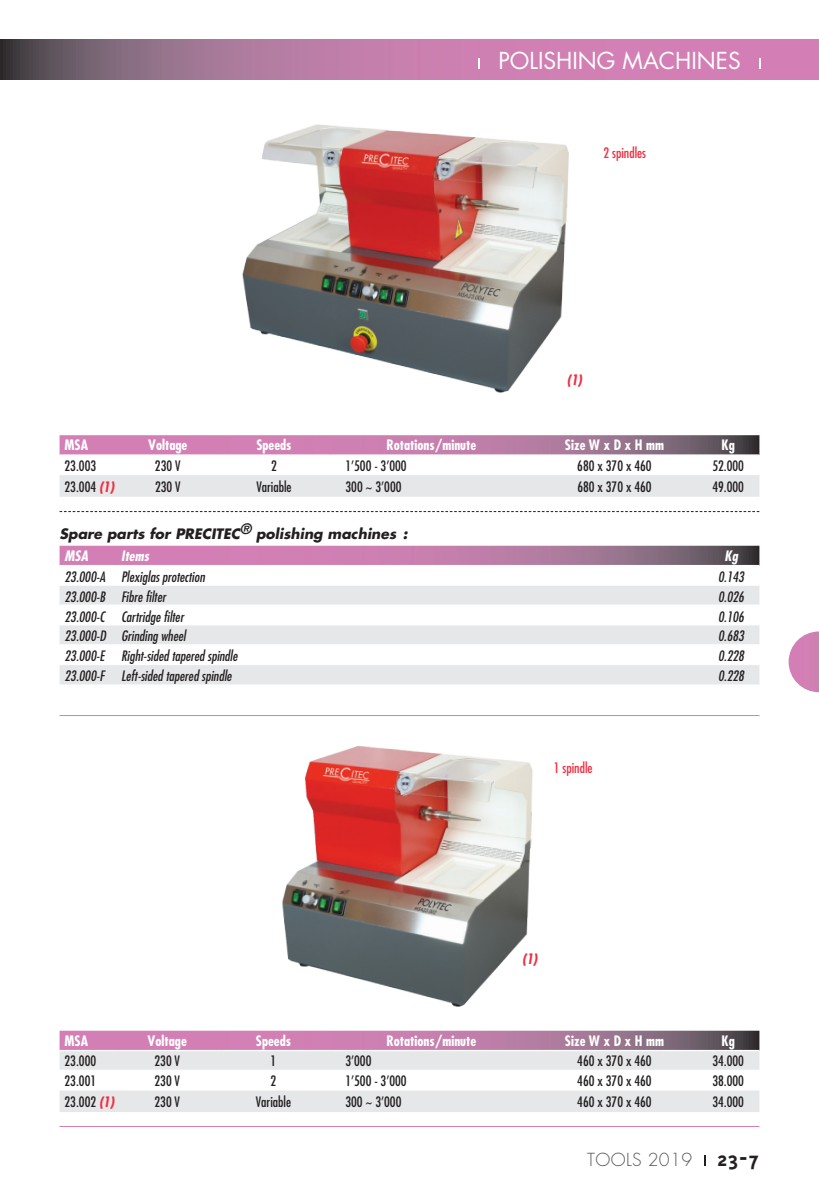
<style>
.page{position:relative;width:819px;height:1191px;background:#fff}
.page>*{position:absolute;margin:0;border:0;box-sizing:border-box;transform-origin:0 0}
.t1{font:22.75px "Futura";color:#fff}
.t2{font:300 17.5px "Futura";letter-spacing:.02em;color:#57585a}
.t3{font:condensed 14px "Futura";color:#231f20}
.t4{font:italic condensed 14px "Futura";color:#231f20}
.t5{font:700 condensed 14px "Futura";color:#fff}
.t6{font:italic 700 14px "Futura";color:#231f20}
.t7{font:condensed 14px "Futura";color:#ee2f41}
.t8{font:italic 700 condensed 14px "Futura";color:#fff}
.t9{font:italic 700 condensed 14px "Futura";color:#ee2f41}
.s1{font-weight:700;font-style:italic;color:#ee2f41}
.s2{font-family:"Triplex";font-weight:700;font-size:22.75px;color:#231f20}
</style>
<div class="page">
<svg style="left:0;top:40px;width:819px;height:39px;background:#b3769e"></svg>
<hr style="left:60px;top:1126px;width:699px;height:1px;background:#d37fb5">
<svg style="left:788px;top:631px;width:31px;height:61px"></svg>
<img style="left:282px;top:746px;width:251px;height:261px">
<svg style="left:60px;top:1030px;width:699px;height:20px;background:#b87da3"></svg>
<svg style="left:60px;top:1051px;width:699px;height:61px;fill:#e6e7e9"></svg>
<hr style="left:60px;top:1069px;width:58px;height:1px;background:#fff">
<hr style="left:118px;top:1069px;width:98px;height:1px;background:#fff">
<hr style="left:216px;top:1069px;width:114px;height:1px;background:#fff">
<hr style="left:330px;top:1069px;width:202px;height:1px;background:#fff">
<hr style="left:532px;top:1069px;width:164px;height:1px;background:#fff">
<hr style="left:696px;top:1069px;width:63px;height:1px;background:#fff">
<hr style="left:60px;top:1089px;width:58px;height:1px;background:#fff">
<hr style="left:118px;top:1089px;width:98px;height:1px;background:#fff">
<hr style="left:216px;top:1089px;width:114px;height:1px;background:#fff">
<hr style="left:330px;top:1089px;width:202px;height:1px;background:#fff">
<hr style="left:532px;top:1089px;width:164px;height:1px;background:#fff">
<hr style="left:696px;top:1089px;width:63px;height:1px;background:#fff">
<img style="left:242px;top:124px;width:327px;height:269px">
<svg style="left:60px;top:435px;width:699px;height:19px;background:#b679a1"></svg>
<div style="left:60px;top:475px;width:699px;height:22px;background:#e6e7e9"></div>
<svg style="left:60px;top:546px;width:699px;height:19px;background:#b578a0"></svg>
<svg style="left:60px;top:586px;width:699px;height:98px;fill:#e6e7e9"></svg>
<hr style="left:60px;top:604px;width:56px;height:1px;background:#fff">
<hr style="left:116px;top:604px;width:581px;height:1px;background:#fff">
<hr style="left:697px;top:604px;width:62px;height:1px;background:#fff">
<hr style="left:60px;top:624px;width:56px;height:1px;background:#fff">
<hr style="left:116px;top:624px;width:581px;height:1px;background:#fff">
<hr style="left:697px;top:624px;width:62px;height:1px;background:#fff">
<hr style="left:60px;top:644px;width:56px;height:1px;background:#fff">
<hr style="left:116px;top:644px;width:581px;height:1px;background:#fff">
<hr style="left:697px;top:644px;width:62px;height:1px;background:#fff">
<hr style="left:60px;top:664px;width:56px;height:1px;background:#fff">
<hr style="left:116px;top:664px;width:581px;height:1px;background:#fff">
<hr style="left:697px;top:664px;width:62px;height:1px;background:#fff">
<svg style="left:60px;top:511px;width:699px;height:1px"></svg>
<hr style="left:60px;top:715px;width:699px;height:1px;background:#d37fb5">
<h1 class="t1" style="left:498px;top:45px;width:244px">POLISHING MACHINES</h1>
<p class="t7" style="left:603px;top:144px;width:44px">2 spindles</p>
<p class="t9" style="left:566px;top:370px;width:17px">(1)</p>
<p class="t5" style="left:64px;top:436px;width:25px">MSA</p>
<p class="t5" style="left:148px;top:436px;width:41px">Voltage</p>
<p class="t5" style="left:256px;top:436px;width:37px">Speeds</p>
<p class="t5" style="left:386px;top:436px;width:91px">Rotations/minute</p>
<p class="t5" style="left:565px;top:436px;width:100px">Size W x D x H mm</p>
<p class="t5" style="left:721px;top:436px;width:15px">Kg</p>
<p class="t3" style="left:64px;top:457px;width:33px">23.003</p>
<p class="t3" style="left:155px;top:457px;width:27px">230 V</p>
<p class="t3" style="left:271px;top:457px;width:7px">2</p>
<p class="t3" style="left:345px;top:457px;width:63px">1’500 - 3’000</p>
<p class="t3" style="left:577px;top:457px;width:76px">680 x 370 x 460</p>
<p class="t3" style="left:712px;top:457px;width:33px">52.000</p>
<p class="t3" style="left:65px;top:478px;width:51px">23.004 <span class="s1">(1)</span></p>
<p class="t3" style="left:155px;top:478px;width:27px">230 V</p>
<p class="t3" style="left:256px;top:478px;width:37px">Variable</p>
<p class="t3" style="left:345px;top:478px;width:57px">300 ~ 3’000</p>
<p class="t3" style="left:577px;top:478px;width:76px">680 x 370 x 460</p>
<p class="t3" style="left:712px;top:478px;width:33px">49.000</p>
<p class="t6" style="left:60px;top:524px;width:349px">Spare parts for PRECITEC® polishing machines :</p>
<p class="t8" style="left:64px;top:546px;width:25px">MSA</p>
<p class="t8" style="left:121px;top:546px;width:29px">Items</p>
<p class="t8" style="left:724px;top:546px;width:15px">Kg</p>
<p class="t4" style="left:64px;top:568px;width:142px">23.000-A Plexiglas protection</p>
<p class="t4" style="left:718px;top:568px;width:27px">0.143</p>
<p class="t4" style="left:64px;top:587px;width:103px">23.000-B Fibre filter</p>
<p class="t4" style="left:718px;top:587px;width:27px">0.026</p>
<p class="t4" style="left:64px;top:607px;width:121px">23.000-C Cartridge filter</p>
<p class="t4" style="left:718px;top:607px;width:27px">0.106</p>
<p class="t4" style="left:64px;top:627px;width:123px">23.000-D Grinding wheel</p>
<p class="t4" style="left:718px;top:627px;width:27px">0.683</p>
<p class="t4" style="left:64px;top:647px;width:174px">23.000-E Right-sided tapered spindle</p>
<p class="t4" style="left:718px;top:647px;width:27px">0.228</p>
<p class="t4" style="left:64px;top:667px;width:168px">23.000-F Left-sided tapered spindle</p>
<p class="t4" style="left:718px;top:667px;width:27px">0.228</p>
<p class="t7" style="left:554px;top:759px;width:40px">1 spindle</p>
<p class="t9" style="left:522px;top:949px;width:17px">(1)</p>
<p class="t5" style="left:64px;top:1031px;width:25px">MSA</p>
<p class="t5" style="left:148px;top:1031px;width:41px">Voltage</p>
<p class="t5" style="left:256px;top:1031px;width:37px">Speeds</p>
<p class="t5" style="left:386px;top:1031px;width:91px">Rotations/minute</p>
<p class="t5" style="left:565px;top:1031px;width:100px">Size W x D x H mm</p>
<p class="t5" style="left:721px;top:1031px;width:15px">Kg</p>
<p class="t3" style="left:64px;top:1052px;width:33px">23.000</p>
<p class="t3" style="left:154px;top:1052px;width:27px">230 V</p>
<p class="t3" style="left:270px;top:1052px;width:7px">1</p>
<p class="t3" style="left:345px;top:1052px;width:27px">3’000</p>
<p class="t3" style="left:577px;top:1052px;width:76px">460 x 370 x 460</p>
<p class="t3" style="left:712px;top:1052px;width:33px">34.000</p>
<p class="t3" style="left:64px;top:1071px;width:33px">23.001</p>
<p class="t3" style="left:154px;top:1071px;width:27px">230 V</p>
<p class="t3" style="left:270px;top:1071px;width:7px">2</p>
<p class="t3" style="left:345px;top:1071px;width:63px">1’500 - 3’000</p>
<p class="t3" style="left:577px;top:1071px;width:76px">460 x 370 x 460</p>
<p class="t3" style="left:712px;top:1071px;width:33px">38.000</p>
<p class="t3" style="left:64px;top:1093px;width:51px">23.002 <span class="s1">(1)</span></p>
<p class="t3" style="left:154px;top:1093px;width:27px">230 V</p>
<p class="t3" style="left:256px;top:1093px;width:37px">Variable</p>
<p class="t3" style="left:345px;top:1093px;width:57px">300 ~ 3’000</p>
<p class="t3" style="left:577px;top:1093px;width:76px">460 x 370 x 460</p>
<p class="t3" style="left:712px;top:1093px;width:33px">34.000</p>
<p class="t2" style="left:587px;top:1148px;width:174px">TOOLS 2019 <span class="s2">23-7</span></p>
</div>
